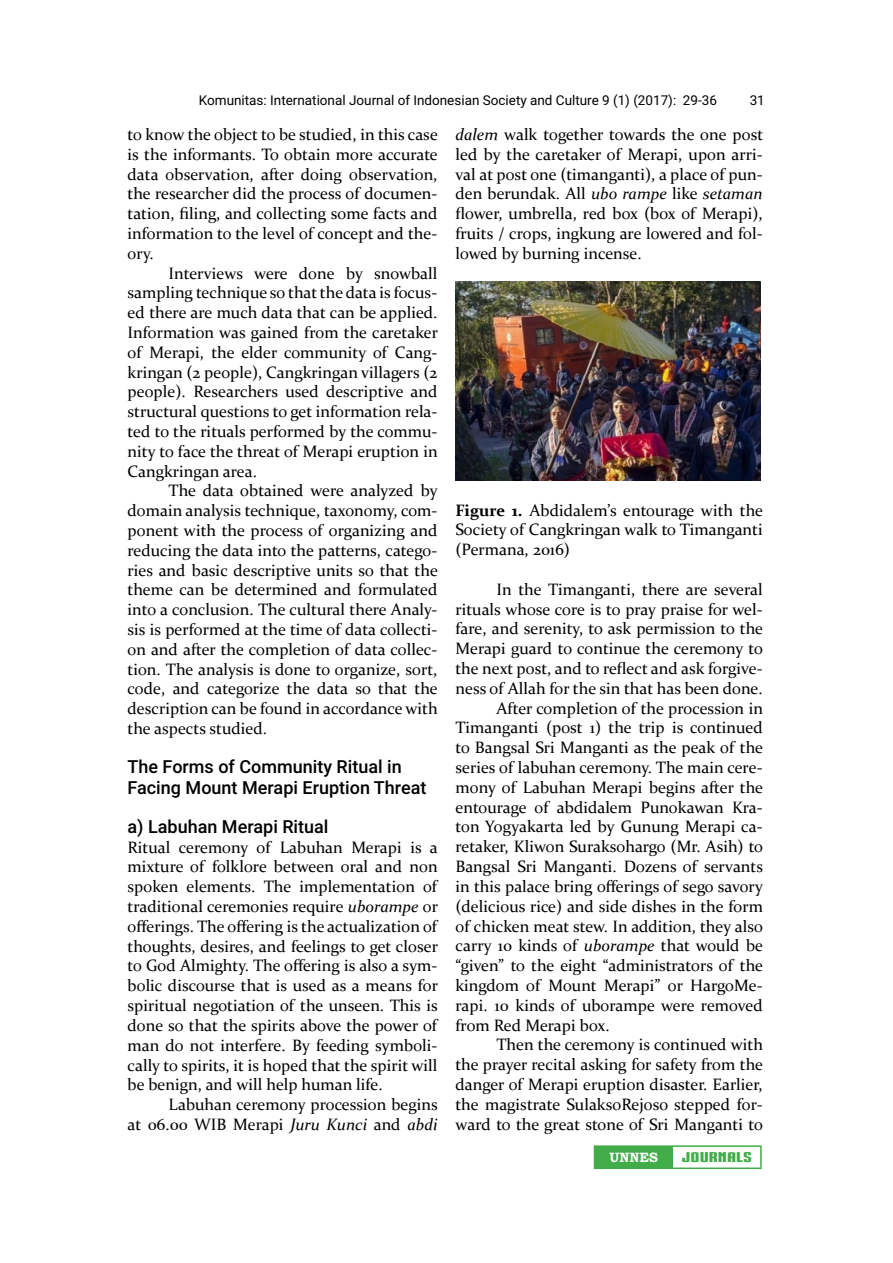
<style>
.page{position:relative;width:893px;height:1263px;background:#fff}
.page>*{position:absolute;margin:0;border:0;box-sizing:border-box;transform-origin:0 0}
.t1{font:500 18px/21.6px "Roboto";color:#000}
.t2{font:16.5px/19.8px "Constantia";color:#000;text-align:justify}
.t3{font:13.5px "Roboto";color:#000}
.t4{font:13.5px "IRONMANOFWAR002 NCV";color:#41ad49;scale:1.53 1}
.t5{font:700 13.5px "Bookman Old Style";color:#fff}
.s1{font-style:italic}
.s2{font-weight:700}
</style>
<div class="page">
<div style="left:594px;top:1146px;width:79px;height:22px;background:#41ad49"></div>
<hr style="left:594px;top:1145px;width:79px;height:2px;background:#41ad49">
<hr style="left:673px;top:1145px;width:89px;height:2px;background:#41ad49">
<hr style="left:760px;top:1147px;width:2px;height:20px;background:#41ad49">
<hr style="left:594px;top:1167px;width:79px;height:2px;background:#41ad49">
<hr style="left:673px;top:1167px;width:89px;height:2px;background:#41ad49">
<img style="left:455px;top:281px;width:305px;height:200px">
<p class="t3" style="left:199px;top:90px;width:520px">Komunitas: International Journal of Indonesian Society and Culture 9 (1) (2017): 29-36</p>
<p class="t3" style="left:750px;top:91px;width:17px">31</p>
<p class="t2" style="left:128px;top:124px;width:312px">to know the object to be studied, in this case is the informants. To obtain more accurate data observation, after doing observation, the researcher did the process of documen&shy;tation, filing, and collecting some facts and information to the level of concept and the&shy;ory.</p>
<p class="t2" style="left:128px;top:262px;width:312px;text-indent:41px">Interviews were done by snowball sampling technique so that the data is focus&shy;ed there are much data that can be applied.<br>Information was gained from the caretaker of Merapi, the elder community of Cang&shy;kringan (2 people), Cangkringan villagers (2 people). Researchers used descriptive and structural questions to get information rela&shy;ted to the rituals performed by the commu&shy;nity to face the threat of Merapi eruption in Cangkringan area.</p>
<p class="t2" style="left:128px;top:480px;width:312px;text-indent:41px">The data obtained were analyzed by domain analysis technique, taxonomy, com&shy;ponent with the process of organizing and reducing the data into the patterns, catego&shy;ries and basic descriptive units so that the theme can be determined and formulated into a conclusion. The cultural there Analy&shy;sis is performed at the time of data collecti&shy;on and after the completion of data collec&shy;tion. The analysis is done to organize, sort, code, and categorize the data so that the description can be found in accordance with the aspects studied.</p>
<p class="t1" style="left:128px;top:755px;width:300px">The Forms of Community Ritual in<br>Facing Mount Merapi Eruption Threat</p>
<p class="t1" style="left:128px;top:815px;width:202px">a) Labuhan Merapi Ritual</p>
<p class="t2" style="left:128px;top:836px;width:312px">Ritual ceremony of Labuhan Merapi is a mixture of folklore between oral and non spoken elements. The implementation of traditional ceremonies require <span class="s1">uborampe</span> or offerings. The offering is the actualization of thoughts, desires, and feelings to get closer to God Almighty. The offering is also a sym&shy;bolic discourse that is used as a means for spiritual negotiation of the unseen. This is done so that the spirits above the power of man do not interfere. By feeding symboli&shy;cally to spirits, it is hoped that the spirit will be benign, and will help human life.</p>
<p class="t2" style="left:128px;top:1094px;width:312px;text-align:right">Labuhan ceremony procession begins<br>at 06.00 WIB Merapi <span class="s1">Juru Kunci</span> and <span class="s1">abdi</span></p>
<p class="t2" style="left:455px;top:124px;width:309px"><span class="s1">dalem</span> walk together towards the one post led by the caretaker of Merapi, upon arri&shy;val at post one (timanganti), a place of pun&shy;den berundak. All <span class="s1">ubo rampe</span> like <span class="s1">setaman </span>flower, umbrella, red box (box of Merapi), fruits / crops, ingkung are lowered and fol&shy;lowed by burning incense.</p>
<p class="t2" style="left:455px;top:499px;width:309px"><span class="s2">Figure 1.</span> Abdidalem’s entourage with the Society of Cangkringan walk to Timanganti (Permana, 2016)</p>
<p class="t2" style="left:496px;top:579px;width:268px">In the Timanganti, there are several</p>
<p class="t2" style="left:455px;top:598px;width:309px">rituals whose core is to pray praise for wel-</p>
<p class="t2" style="left:455px;top:618px;width:309px">fare, and serenity, to ask permission to the</p>
<p class="t2" style="left:455px;top:638px;width:309px">Merapi guard to continue the ceremony to</p>
<p class="t2" style="left:455px;top:658px;width:309px">the next post, and to reflect and ask forgive-</p>
<p class="t2" style="left:455px;top:678px;width:309px">ness of Allah for the sin that has been done.</p>
<p class="t2" style="left:496px;top:697px;width:268px">After completion of the procession in</p>
<p class="t2" style="left:455px;top:717px;width:309px">Timanganti (post 1) the trip is continued</p>
<p class="t2" style="left:455px;top:737px;width:309px">to Bangsal Sri Manganti as the peak of the</p>
<p class="t2" style="left:455px;top:757px;width:309px">series of labuhan ceremony. The main cere-</p>
<p class="t2" style="left:455px;top:777px;width:309px">mony of Labuhan Merapi begins after the</p>
<p class="t2" style="left:455px;top:796px;width:309px">entourage of abdidalem Punokawan Kra-</p>
<p class="t2" style="left:455px;top:816px;width:309px">ton Yogyakarta led by Gunung Merapi ca-</p>
<p class="t2" style="left:455px;top:836px;width:309px">retaker, Kliwon Suraksohargo (Mr. Asih) to</p>
<p class="t2" style="left:455px;top:856px;width:309px">Bangsal Sri Manganti. Dozens of servants</p>
<p class="t2" style="left:455px;top:876px;width:309px">in this palace bring offerings of sego savory</p>
<p class="t2" style="left:455px;top:895px;width:309px">(delicious rice) and side dishes in the form</p>
<p class="t2" style="left:455px;top:915px;width:309px">of chicken meat stew. In addition, they also</p>
<p class="t2" style="left:455px;top:935px;width:309px">carry 10 kinds of <span class="s1">uborampe</span> that would be</p>
<p class="t2" style="left:455px;top:955px;width:309px">“given” to the eight “administrators of the</p>
<p class="t2" style="left:455px;top:975px;width:309px">kingdom of Mount Merapi” or HargoMe-</p>
<p class="t2" style="left:455px;top:994px;width:309px">rapi. 10 kinds of uborampe were removed</p>
<p class="t2" style="left:455px;top:1014px;width:156px">from Red Merapi box.</p>
<p class="t2" style="left:496px;top:1034px;width:268px">Then the ceremony is continued with</p>
<p class="t2" style="left:455px;top:1054px;width:309px">the prayer recital asking for safety from the</p>
<p class="t2" style="left:455px;top:1074px;width:309px">danger of Merapi eruption disaster. Earlier,</p>
<p class="t2" style="left:455px;top:1093px;width:309px">the magistrate SulaksoRejoso stepped for-</p>
<p class="t2" style="left:455px;top:1113px;width:309px">ward to the great stone of Sri Manganti to</p>
<p class="t5" style="left:609px;top:1148px;width:50px">UNNES</p>
<p class="t4" style="left:682px;top:1148px;width:48px">JOURNALS</p>
</div>
